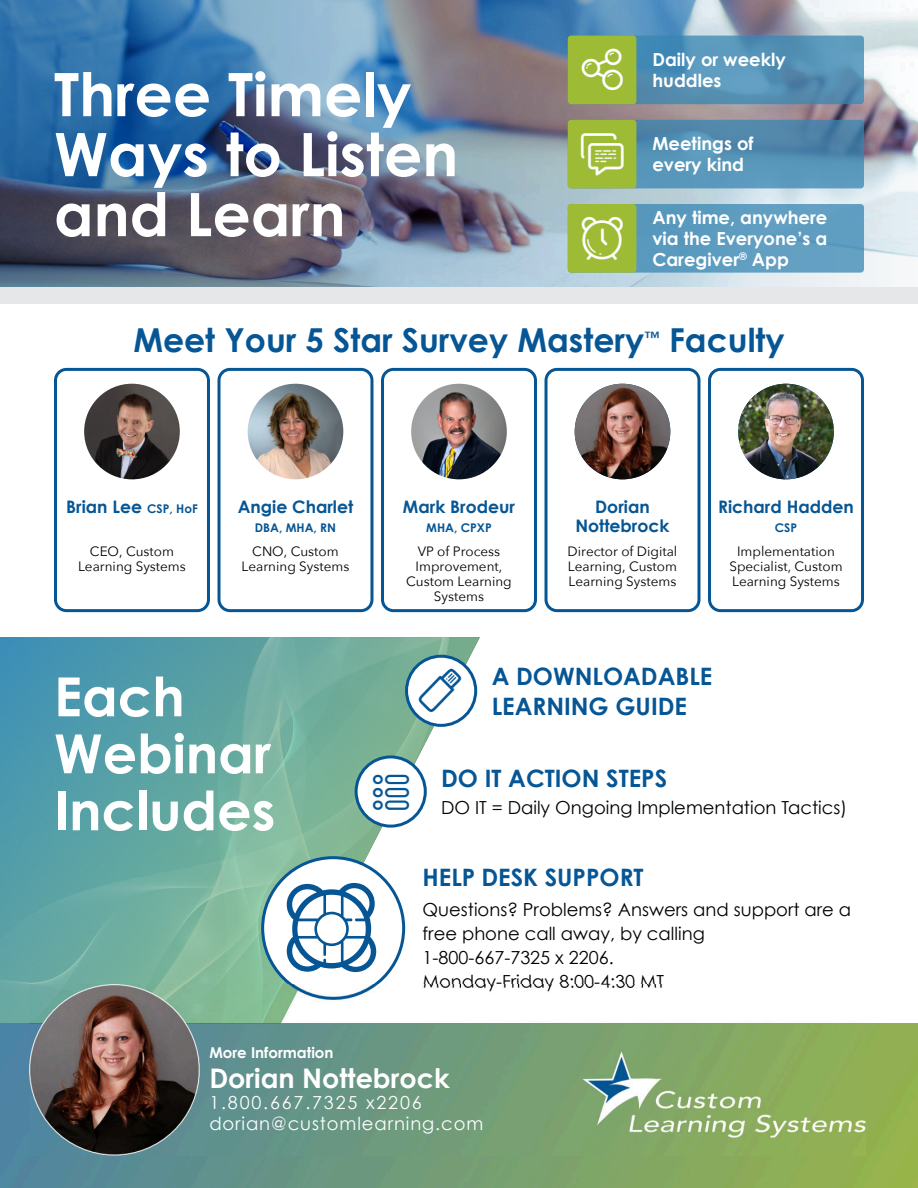
<style>
.page{position:relative;width:918px;height:1188px;background:#fff}
.page>*{position:absolute;margin:0;border:0;box-sizing:border-box;transform-origin:0 0}
.t1{font:700 60px/60px "Century Gothic";color:#fff}
.t2{font:700 54px/57px "Century Gothic";color:#fff}
.t3{font:47.25px/84.2px "untitled font 5";color:#fff}
.t4{font:700 33px "Century Gothic";color:#065695}
.t5{font:700 27px "Century Gothic";color:#fff}
.t6{font:700 24px "Century Gothic";color:#065695}
.t7{font:18px/24px "Century Gothic";color:#000}
.t8{font:700 18px/21px "Century Gothic";color:#fff}
.t9{font:18px/21px "Century Gothic";letter-spacing:.05em;color:#fff}
.t10{font:700 17.25px/18.9px "Century Gothic";color:#065695;text-align:center}
.t11{font:700 15px "Century Gothic";color:#fff}
.t12{font:13.5px/15px "Avenir Next";color:#000;text-align:center}
.t13{font:700 12px "Century Gothic";color:#065695}
.s1{font-size:12px}
.s2{font-family:"untitled font 5";font-weight:400;font-size:47.25px}
.s3{font-family:"untitled font 5";font-size:39.3px;color:#065695}
</style>
<div class="page">
<img style="left:0;top:637px;width:480px;height:387px">
<div style="left:263px;top:858px;width:141px;height:141px;background:#fff;border-radius:50%"></div>
<div style="left:356px;top:757px;width:69px;height:69px;background:#fff;border-radius:50%"></div>
<div style="left:355px;top:755px;width:72px;height:73px;border:3px solid #065695;border-radius:50%"></div>
<div style="left:407px;top:656px;width:69px;height:69px;background:#fff;border-radius:50%"></div>
<div style="left:405px;top:655px;width:72px;height:72px;border:3px solid #065695;border-radius:50%"></div>
<img style="left:0;top:1024px;width:918px;height:164px">
<img style="left:29px;top:984px;width:836px;height:171px">
<svg style="left:708px;top:368px;width:156px;height:244px"></svg>
<svg style="left:545px;top:368px;width:155px;height:244px"></svg>
<svg style="left:381px;top:368px;width:156px;height:244px"></svg>
<svg style="left:218px;top:368px;width:155px;height:244px"></svg>
<svg style="left:54px;top:368px;width:156px;height:244px"></svg>
<img style="left:0;top:0;width:918px;height:288px">
<div style="left:568px;top:36px;width:296px;height:68px;background:#3886b3;border-radius:3px;opacity:.75"></div>
<div style="left:568px;top:36px;width:68px;height:68px;background:#9ebb36;border-radius:3px"></div>
<div style="left:568px;top:120px;width:296px;height:68px;background:#3886b3;border-radius:3px;opacity:.75"></div>
<div style="left:568px;top:120px;width:68px;height:68px;background:#9ebb36;border-radius:3px"></div>
<div style="left:568px;top:204px;width:296px;height:69px;background:#5f9dc1;border-radius:3px"></div>
<div style="left:568px;top:204px;width:68px;height:69px;background:#9ebb36;border-radius:3px"></div>
<div style="left:0;top:288px;width:918px;height:16px;background:#e6e7e9"></div>
<h1 class="t1" style="left:54px;top:70px;width:406px">Three Timely<br>Ways to Listen and Learn</h1>
<h3 class="t3" style="left:579px;top:119px;width:49px">- a</h3>
<h3 class="t8" style="left:652px;top:51px;width:135px">Daily or weekly huddles</h3>
<h3 class="t8" style="left:652px;top:135px;width:103px">Meetings of every kind</h3>
<h3 class="t8" style="left:652px;top:209px;width:176px;text-align:justify">Any time, anywhere via the Everyone’s a Caregiver<sup>®</sup> App</h3>
<h3 class="t4" style="left:133px;top:327px;width:653px">Meet Your 5 Star Survey Mastery<sup>™</sup> Faculty</h3>
<p class="t10" style="left:66px;top:499px;width:133px">Brian Lee <span class="s1">CSP, HoF</span></p>
<p class="t12" style="left:78px;top:544px;width:109px">CEO, Custom<br>Learning Systems</p>
<p class="t10" style="left:238px;top:499px;width:117px">Angie Charlet</p>
<p class="t13" style="left:255px;top:523px;width:83px">DBA, MHA, RN</p>
<p class="t12" style="left:242px;top:544px;width:109px">CNO, Custom<br>Learning Systems</p>
<p class="t10" style="left:403px;top:499px;width:114px">Mark Brodeur</p>
<p class="t13" style="left:426px;top:523px;width:67px">MHA, CPXP</p>
<p class="t10" style="left:575px;top:499px;width:96px">Dorian<br>Nottebrock</p>
<p class="t10" style="left:718px;top:499px;width:137px">Richard Hadden</p>
<p class="t13" style="left:775px;top:523px;width:24px">CSP</p>
<p class="t12" style="left:406px;top:544px;width:107px">VP of Process<br>Improvement,<br>Custom Learning<br>Systems</p>
<p class="t12" style="left:568px;top:544px;width:111px;text-align:justify">Director of Digital Learning, Custom Learning Systems</p>
<p class="t12" style="left:729px;top:544px;width:115px">Implementation<br>Specialist, Custom<br>Learning Systems</p>
<h3 class="t6" style="left:492px;top:667px;width:222px">A DOWNLOADABLE</h3>
<h2 class="t2" style="left:54px;top:673px;width:132px">Each</h2>
<h3 class="t6" style="left:417px;top:697px;width:272px"><span class="s2">U</span> LEARNING GUIDE</h3>
<h2 class="t2" style="left:54px;top:730px;width:223px">Webinar<br>Includes</h2>
<h3 class="t6" style="left:441px;top:769px;width:228px">DO IT ACTION STEPS</h3>
<h3 class="t7" style="left:371px;top:797px;width:477px"><span class="s3">7</span> DO IT = Daily Ongoing Implementation Tactics)</h3>
<h3 class="t6" style="left:423px;top:868px;width:223px">HELP DESK SUPPORT</h3>
<h3 class="t7" style="left:423px;top:899px;width:430px">Questions? Problems? Answers and support are a free phone call away, by calling<br>1-800-667-7325 x 2206.<br>Monday-Friday 8:00-4:30 MT</h3>
<p class="t11" style="left:209px;top:1047px;width:126px">More Information</p>
<h3 class="t5" style="left:209px;top:1068px;width:242px">Dorian Nottebrock</h3>
<h3 class="t9" style="left:209px;top:1094px;width:275px">1.800.667.7325 x2206 dorian@customlearning.com</h3>
</div>
